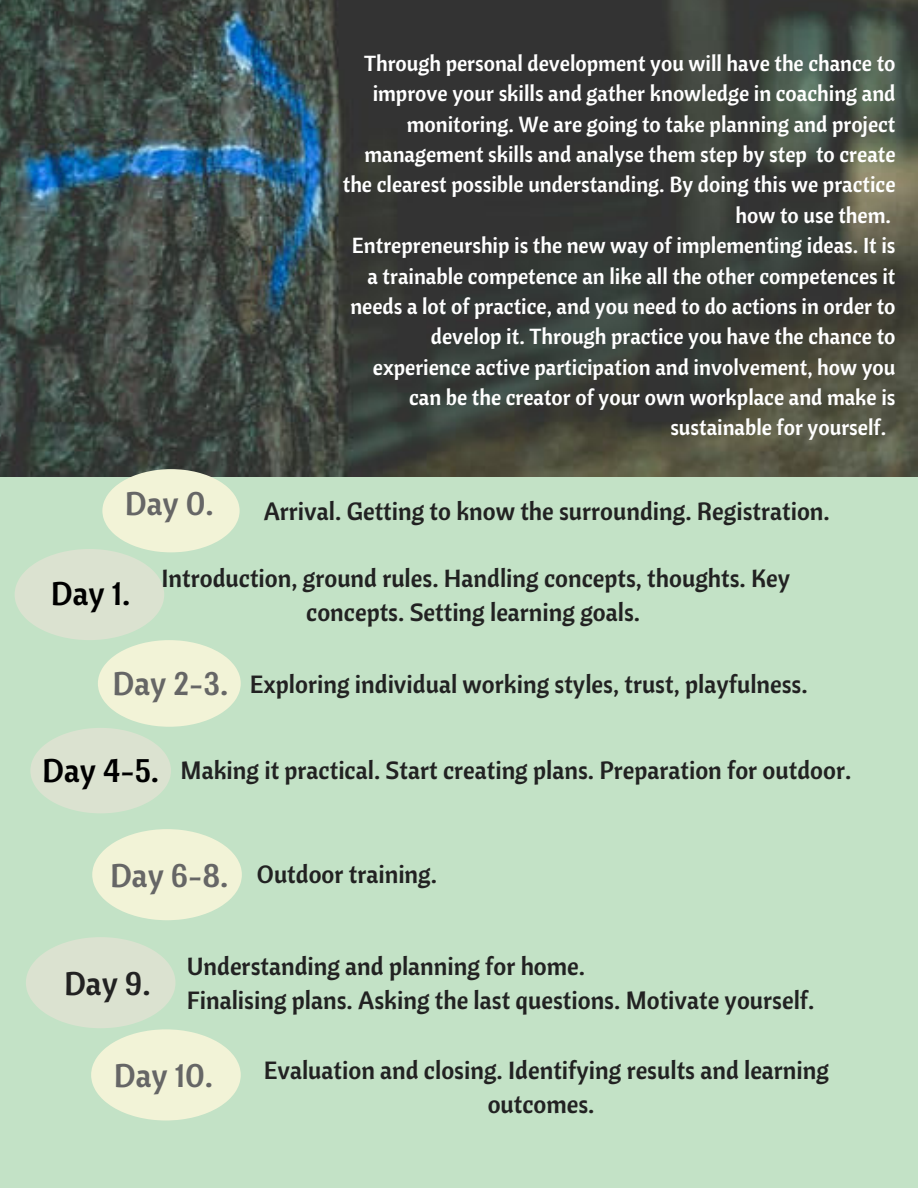
<style>
.page{position:relative;width:918px;height:1188px;background:#fff}
.page>*{position:absolute;margin:0;border:0;box-sizing:border-box;transform-origin:0 0}
.t1{font:32.7px "Cantora One";color:#666}
.t2{font:32.7px "Cantora One";color:#000}
.t3{font:32.7px "Cantora One";color:#222}
.t4{font:24.9px/33.8px "Cantora One";color:#222;text-align:center}
.t5{font:21.75px "Cantora One";color:#fff}
.s1{font-size:32.7px;color:#666}
.s2{font-size:32.7px;color:#000}
</style>
<div class="page">
<img style="left:0;top:0;width:918px;height:477px">
<div style="left:0;top:477px;width:918px;height:711px;background:#c3e2c6"></div>
<svg style="left:92px;top:829px;width:150px;height:91px"></svg>
<svg style="left:26px;top:937px;width:215px;height:183px"></svg>
<svg style="left:15px;top:469px;width:226px;height:344px"></svg>
<p class="t5" style="left:364px;top:49px;width:533px">Through personal development you will have the chance to</p>
<p class="t5" style="left:373px;top:80px;width:524px">improve your skills and gather knowledge in coaching and</p>
<p class="t5" style="left:407px;top:110px;width:490px">monitoring. We are going to take planning and project</p>
<p class="t5" style="left:365px;top:140px;width:532px">management skills and analyse them step by step to create</p>
<p class="t5" style="left:343px;top:171px;width:554px">the clearest possible understanding. By doing this we practice</p>
<p class="t5" style="left:736px;top:201px;width:157px">how to use them.</p>
<p class="t5" style="left:352px;top:231px;width:545px">Entrepreneurship is the new way of implementing ideas. It is</p>
<p class="t5" style="left:368px;top:262px;width:529px">a trainable competence an like all the other competences it</p>
<p class="t5" style="left:350px;top:292px;width:547px">needs a lot of practice, and you need to do actions in order to</p>
<p class="t5" style="left:431px;top:322px;width:466px">develop it. Through practice you have the chance to</p>
<p class="t5" style="left:373px;top:353px;width:524px">experience active participation and involvement, how you</p>
<p class="t5" style="left:409px;top:383px;width:488px">can be the creator of your own workplace and make is</p>
<p class="t5" style="left:670px;top:414px;width:217px">sustainable for yourself.</p>
<h1 class="t1" style="left:125px;top:483px;width:90px">Day 0.</h1>
<p class="t4" style="left:264px;top:494px;width:568px">Arrival. Getting to know the surrounding. Registration.</p>
<h1 class="t2" style="left:51px;top:573px;width:81px">Day 1.</h1>
<p class="t4" style="left:162px;top:561px;width:630px">Introduction, ground rules. Handling concepts, thoughts. Key concepts. Setting learning goals.</p>
<p class="t4" style="left:113px;top:667px;width:697px"><span class="s1">Day 2-3.</span> Exploring individual working styles, trust, playfulness.</p>
<p class="t4" style="left:42px;top:752px;width:811px"><span class="s2">Day 4-5.</span> Making it practical. Start creating plans. Preparation for outdoor.</p>
<p class="t4" style="left:110px;top:857px;width:329px"><span class="s1">Day 6-8.</span> Outdoor training.</p>
<h1 class="t3" style="left:64px;top:962px;width:88px">Day 9.</h1>
<p class="t4" style="left:187px;top:949px;width:629px;text-align:left">Understanding and planning for home.<br>Finalising plans. Asking the last questions. Motivate yourself.</p>
<h1 class="t1" style="left:114px;top:1054px;width:101px">Day 10.</h1>
<p class="t4" style="left:264px;top:1053px;width:567px">Evaluation and closing. Identifying results and learning outcomes.</p>
</div>
